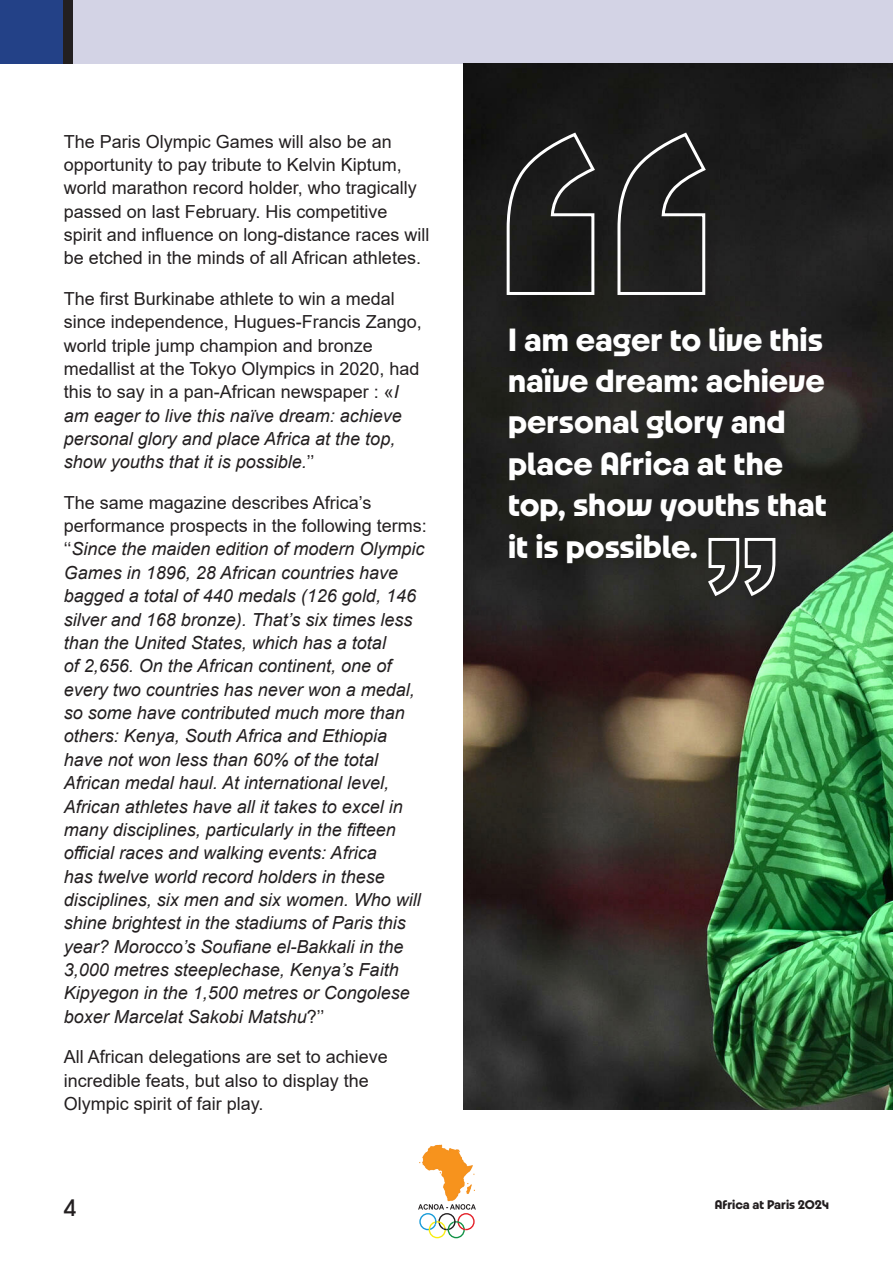
<style>
.page{position:relative;width:893px;height:1263px;background:#fff}
.page>*{position:absolute;margin:0;border:0;box-sizing:border-box;transform-origin:0 0}
.t1{font:34.5px/41.4px "Paris 2024 Variable Regular";color:#fff}
.t2{font:500 22.5px "ITC Avant Garde Std";color:#231f20}
.t3{font:italic 18px/23.4px "Arial";color:#231f20}
.t4{font:18px/23.4px "Arial";color:#231f20}
.t5{font:13.5px "Paris 2024 Variable Regular";color:#231f20}
.s1{font-style:italic}
.s2{font-style:normal}
</style>
<div class="page">
<img style="left:419px;top:1144px;width:56px;height:57px">
<svg style="left:418px;top:1204px;width:58px;height:35px"></svg>
<div style="left:0;top:0;width:64px;height:64px;background:#234187"></div>
<div style="left:64px;top:0;width:10px;height:64px;background:#231f20"></div>
<div style="left:74px;top:0;width:819px;height:64px;background:#d3d3e5"></div>
<img style="left:463px;top:64px;width:430px;height:1046px">
<div style="left:501px;top:128px;width:215px;height:178px;background:#231f20"></div>
<svg style="left:505px;top:131px;width:203px;height:165px"></svg>
<div style="left:707px;top:537px;width:72px;height:62px;background:#262626"></div>
<svg style="left:706px;top:536px;width:71px;height:62px"></svg>
<p class="t4" style="left:64px;top:129px;width:367px">The Paris Olympic Games will also be an opportunity to pay tribute to Kelvin Kiptum, world marathon record holder, who tragically passed on last February. His competitive spirit and influence on long-distance races will be etched in the minds of all African athletes.</p>
<p class="t4" style="left:64px;top:287px;width:360px">The first Burkinabe athlete to win a medal since independence, Hugues-Francis Zango, world triple jump champion and bronze medallist at the Tokyo Olympics in 2020, had this to say in a pan-African newspaper : «<span class="s1">I am eager to live this naïve dream: achieve personal glory and place Africa at the top, show youths that it is possible.</span>’’</p>
<p class="t3" style="left:64px;top:491px;width:365px"><span class="s2">The same magazine describes Africa’s performance prospects in the following terms: ‘‘</span>Since the maiden edition of modern Olympic Games in 1896, 28 African countries have bagged a total of 440 medals (126 gold, 146 silver and 168 bronze). That’s six times less than the United States, which has a total<br>of 2,656. On the African continent, one of every two countries has never won a medal, so some have contributed much more than others: Kenya, South Africa and Ethiopia have not won less than 60% of the total African medal haul. At international level, African athletes have all it takes to excel in many disciplines, particularly in the fifteen official races and walking events: Africa<br>has twelve world record holders in these disciplines, six men and six women. Who will shine brightest in the stadiums of Paris this year? Morocco’s Soufiane el-Bakkali in the 3,000 metres steeplechase, Kenya’s Faith Kipyegon in the 1,500 metres or Congolese boxer Marcelat Sakobi Matshu<span class="s2">?’’</span></p>
<p class="t4" style="left:64px;top:1045px;width:326px">All African delegations are set to achieve incredible feats, but also to display the<br>Olympic spirit of fair play.</p>
<p class="t2" style="left:64px;top:1193px;width:14px">4</p>
<p class="t1" style="left:508px;top:318px;width:320px">I am eager to live this naïve dream: achieve personal glory and place Africa at the top, show youths that it is possible.</p>
<p class="t5" style="left:715px;top:1197px;width:116px">Africa at Paris 2024</p>
</div>
